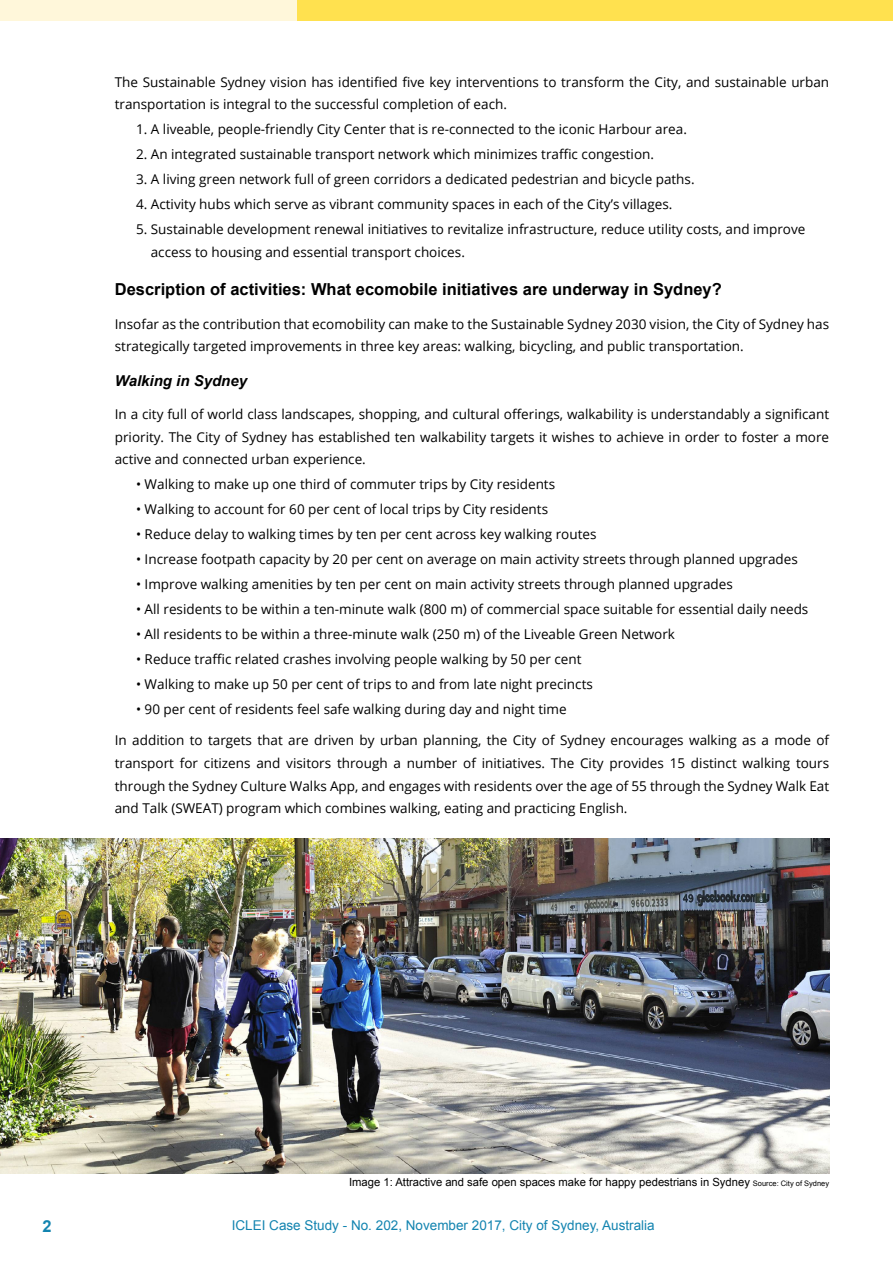
<style>
.page{position:relative;width:893px;height:1263px;background:#fff}
.page>*{position:absolute;margin:0;border:0;box-sizing:border-box;transform-origin:0 0}
.t1{font:700 16.5px "Arial";color:#000}
.t2{font:700 16.5px "Arial";color:#1384b0}
.t3{font:italic 700 15px "Arial";color:#000}
.t4{font:13.5px/22.5px "Open Sans";color:#000}
.t5{font:13.5px "Arial";color:#1384b0}
.t6{font:11.25px "Arial";color:#000}
.s1{font-size:7.5px}
</style>
<div class="page">
<div style="left:0;top:0;width:893px;height:21px;background:#fff7da"></div>
<div style="left:298px;top:0;width:595px;height:21px;background:#ffe14f"></div>
<img style="left:0;top:839px;width:829px;height:335px">
<p class="t4" style="left:115px;top:70px;width:716px">The Sustainable Sydney vision has identified five key interventions to transform the City, and sustainable urban transportation is integral to the successful completion of each.</p>
<p class="t4" style="left:136px;top:118px;width:552px">1. A liveable, people-friendly City Center that is re-connected to the iconic Harbour area.</p>
<p class="t4" style="left:136px;top:143px;width:519px">2. An integrated sustainable transport network which minimizes traffic congestion.</p>
<p class="t4" style="left:136px;top:168px;width:560px">3. A living green network full of green corridors a dedicated pedestrian and bicycle paths.</p>
<p class="t4" style="left:136px;top:193px;width:538px">4. Activity hubs which serve as vibrant community spaces in each of the City’s villages.</p>
<p class="t4" style="left:151px;top:218px;width:656px;text-indent:-15px">5. Sustainable development renewal initiatives to revitalize infrastructure, reduce utility costs, and improve access to housing and essential transport choices.</p>
<p class="t1" style="left:115px;top:279px;width:609px">Description of activities: What ecomobile initiatives are underway in Sydney?</p>
<p class="t4" style="left:115px;top:312px;width:716px">Insofar as the contribution that ecomobility can make to the Sustainable Sydney 2030 vision, the City of Sydney has strategically targeted improvements in three key areas: walking, bicycling, and public transportation.</p>
<p class="t3" style="left:115px;top:371px;width:134px">Walking in Sydney</p>
<p class="t4" style="left:115px;top:403px;width:716px;text-align:justify">In a city full of world class landscapes, shopping, and cultural offerings, walkability is understandably a significant priority. The City of Sydney has established ten walkability targets it wishes to achieve in order to foster a more active and connected urban experience.</p>
<p class="t4" style="left:136px;top:473px;width:421px">• Walking to make up one third of commuter trips by City residents</p>
<p class="t4" style="left:136px;top:498px;width:414px">• Walking to account for 60 per cent of local trips by City residents</p>
<p class="t4" style="left:136px;top:523px;width:462px">• Reduce delay to walking times by ten per cent across key walking routes</p>
<p class="t4" style="left:136px;top:548px;width:663px">• Increase footpath capacity by 20 per cent on average on main activity streets through planned upgrades</p>
<p class="t4" style="left:136px;top:573px;width:598px">• Improve walking amenities by ten per cent on main activity streets through planned upgrades</p>
<p class="t4" style="left:136px;top:598px;width:674px">• All residents to be within a ten-minute walk (800 m) of commercial space suitable for essential daily needs</p>
<p class="t4" style="left:136px;top:623px;width:540px">• All residents to be within a three-minute walk (250 m) of the Liveable Green Network</p>
<p class="t4" style="left:136px;top:648px;width:447px">• Reduce traffic related crashes involving people walking by 50 per cent</p>
<p class="t4" style="left:136px;top:673px;width:458px">• Walking to make up 50 per cent of trips to and from late night precincts</p>
<p class="t4" style="left:136px;top:698px;width:432px">• 90 per cent of residents feel safe walking during day and night time</p>
<p class="t4" style="left:115px;top:729px;width:716px;text-align:justify">In addition to targets that are driven by urban planning, the City of Sydney encourages walking as a mode of transport for citizens and visitors through a number of initiatives. The City provides 15 distinct walking tours through the Sydney Culture Walks App, and engages with residents over the age of 55 through the Sydney Walk Eat and Talk (SWEAT) program which combines walking, eating and practicing English.</p>
<p class="t6" style="left:349px;top:1174px;width:482px">Image 1: Attractive and safe open spaces make for happy pedestrians in Sydney <span class="s1">Source: City of Sydney</span></p>
<p class="t2" style="left:43px;top:1216px;width:11px">2</p>
<p class="t5" style="left:232px;top:1217px;width:424px">ICLEI Case Study - No. 202, November 2017, City of Sydney, Australia</p>
</div>
